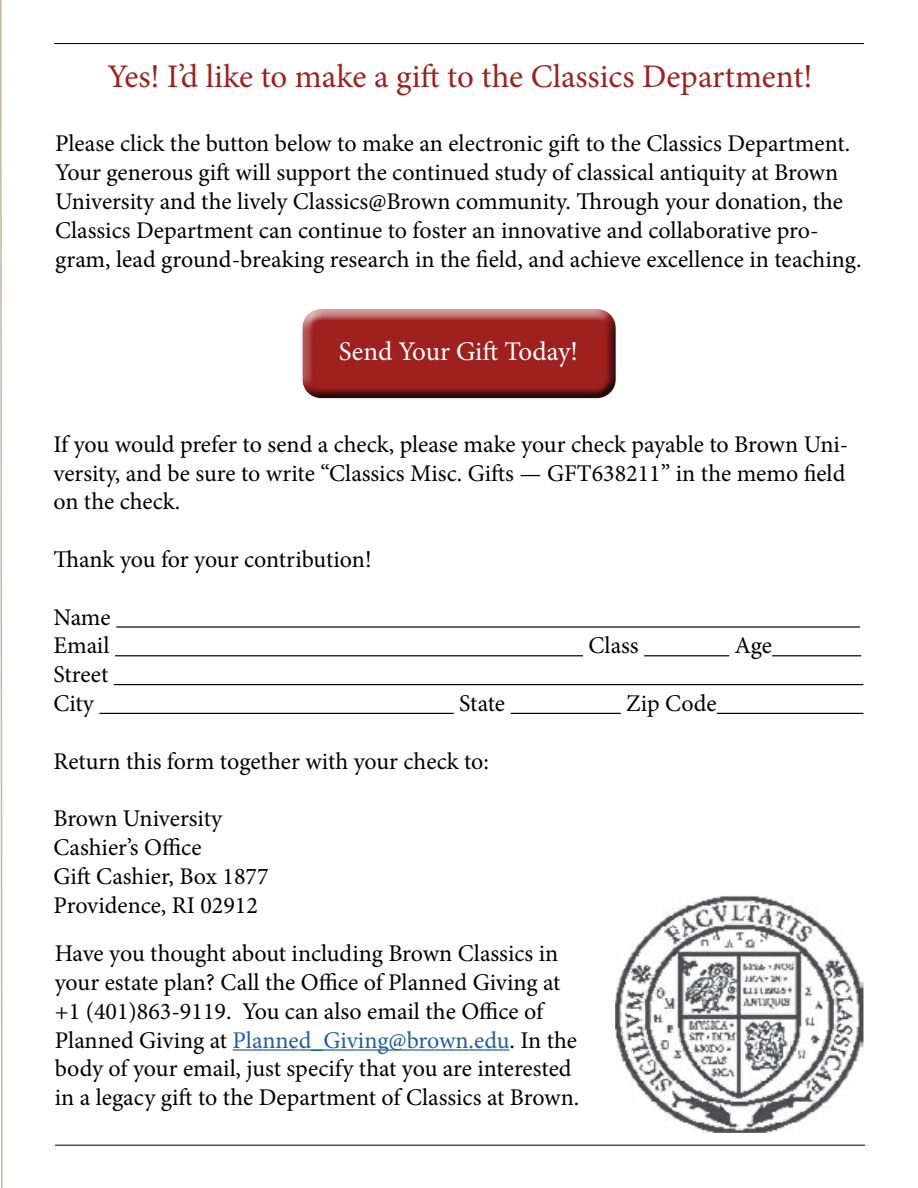
<style>
.page{position:relative;width:918px;height:1188px;background:#fff}
.page>*{position:absolute;margin:0;border:0;box-sizing:border-box;transform-origin:0 0}
.t1{font:33px "Minion Pro";color:#9e201f}
.t2{font:27px "Minion Pro";color:#fff}
.t3{font:24px/28.8px "Minion Pro";letter-spacing:-.005em;color:#000}
.s1{color:#215e9e}
</style>
<div class="page">
<hr style="left:55px;top:1145px;width:810px;height:1px;background:#000">
<hr style="left:54px;top:43px;width:810px;height:1px;background:#000">
<img style="left:615px;top:896px;width:248px;height:237px">
<div style="left:291px;top:298px;width:330px;height:97px;background:#fff;opacity:.75"></div>
<div style="left:296px;top:312px;width:331px;height:94px;background:#000;opacity:.75"></div>
<hr style="left:233px;top:1049px;width:276px;height:2px;background:#215e9e">
<svg style="left:0;top:0;width:3px;height:1188px"></svg>
<hr style="left:116px;top:626px;width:744px;height:2px;background:#000">
<hr style="left:115px;top:655px;width:468px;height:1px;background:#000">
<hr style="left:644px;top:655px;width:85px;height:1px;background:#000">
<hr style="left:772px;top:655px;width:89px;height:1px;background:#000">
<hr style="left:114px;top:684px;width:749px;height:1px;background:#000">
<hr style="left:99px;top:713px;width:355px;height:1px;background:#000">
<hr style="left:511px;top:713px;width:110px;height:1px;background:#000">
<hr style="left:717px;top:713px;width:146px;height:1px;background:#000">
<h1 class="t1" style="left:108px;top:54px;width:706px">Yes! I’d like to make a gift to the Classics Department!</h1>
<p class="t3" style="left:55px;top:129px;width:808px">Please click the button below to make an electronic gift to the Classics Department.<br>Your generous gift will support the continued study of classical antiquity at Brown University and the lively Classics@Brown community. Through your donation, the Classics Department can continue to foster an innovative and collaborative pro&shy;gram, lead ground-breaking research in the field, and achieve excellence in teaching.</p>
<p class="t2" style="left:339px;top:334px;width:241px">Send Your Gift Today!</p>
<p class="t3" style="left:53px;top:430px;width:796px">If you would prefer to send a check, please make your check payable to Brown Uni&shy;versity, and be sure to write “Classics Misc. Gifts — GFT638211” in the memo field on the check.</p>
<p class="t3" style="left:53px;top:545px;width:320px">Thank you for your contribution!</p>
<p class="t3" style="left:53px;top:603px;width:59px">Name<br>Email</p>
<p class="t3" style="left:588px;top:631px;width:52px">Class</p>
<p class="t3" style="left:735px;top:631px;width:39px">Age</p>
<p class="t3" style="left:53px;top:660px;width:56px">Street<br>City</p>
<p class="t3" style="left:459px;top:689px;width:47px">State</p>
<p class="t3" style="left:626px;top:689px;width:92px">Zip Code</p>
<p class="t3" style="left:53px;top:747px;width:437px">Return this form together with your check to:</p>
<p class="t3" style="left:53px;top:804px;width:217px">Brown University<br>Cashier’s Office<br>Gift Cashier, Box 1877<br>Providence, RI 02912</p>
<p class="t3" style="left:55px;top:939px;width:526px">Have you thought about including Brown Classics in your estate plan? Call the Office of Planned Giving at +1 (401)863-9119. You can also email the Office of Planned Giving at <span class="s1">Planned_Giving@brown.edu</span>. In the body of your email, just specify that you are interested in a legacy gift to the Department of Classics at Brown.</p>
</div>
